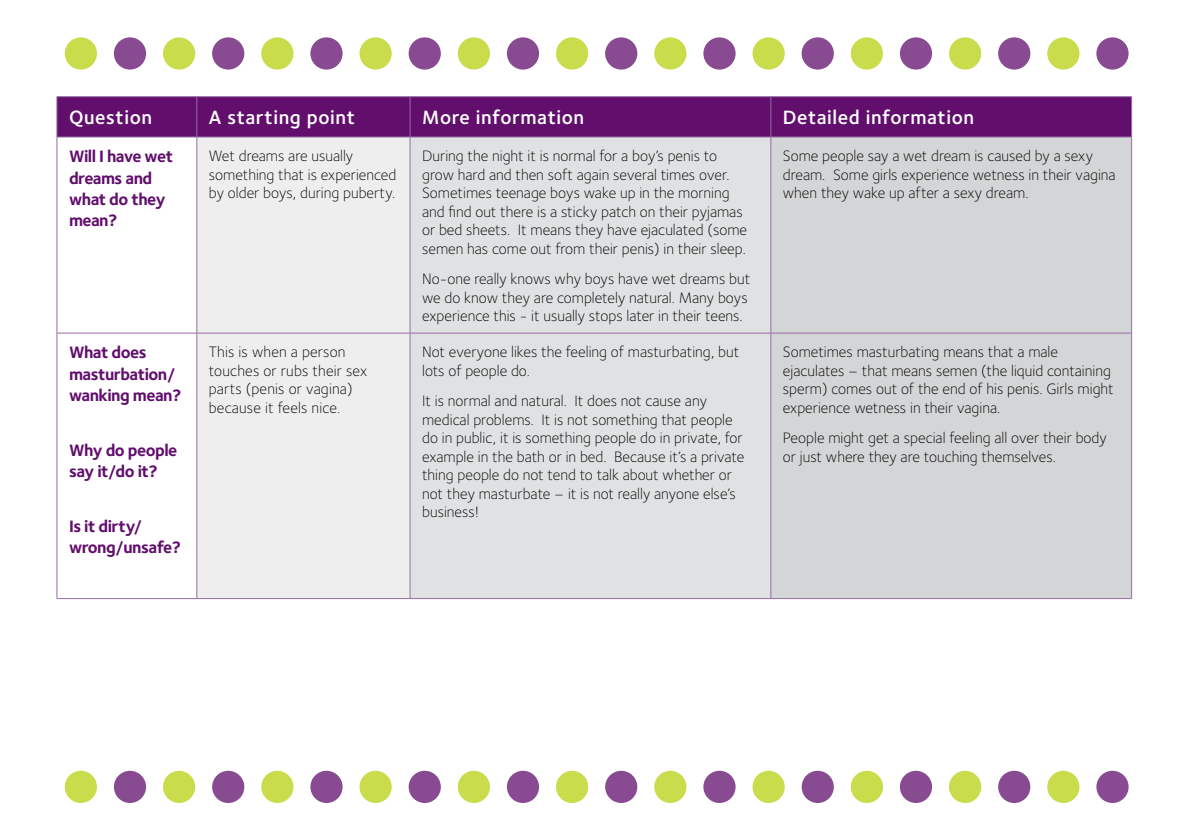
<style>
.page{position:relative;width:1191px;height:840px;background:#fff}
.page>*{position:absolute;margin:0;border:0;box-sizing:border-box;transform-origin:0 0}
.t1{font:600 19.8px "Foundry Sterling";letter-spacing:.03em;color:#fff}
.t2{font:700 17px/21.4px "Foundry Sterling";letter-spacing:-.03em;color:#610e6c}
.t3{font:300 15.6px/18.4px "Foundry Sterling";color:#000}
</style>
<div class="page">
<div style="left:65px;top:37px;width:32px;height:33px;background:#c9dc4b;border-radius:50%"></div>
<div style="left:114px;top:37px;width:32px;height:33px;background:#884a90;border-radius:50%"></div>
<div style="left:163px;top:37px;width:32px;height:33px;background:#c9dc4b;border-radius:50%"></div>
<div style="left:212px;top:37px;width:32px;height:33px;background:#884a90;border-radius:50%"></div>
<div style="left:261px;top:37px;width:32px;height:33px;background:#c9dc4b;border-radius:50%"></div>
<div style="left:310px;top:37px;width:32px;height:33px;background:#884a90;border-radius:50%"></div>
<svg style="left:359px;top:37px;width:33px;height:33px"></svg>
<svg style="left:408px;top:37px;width:33px;height:33px"></svg>
<div style="left:458px;top:37px;width:32px;height:33px;background:#c9dc4b;border-radius:50%"></div>
<div style="left:507px;top:37px;width:32px;height:33px;background:#884a90;border-radius:50%"></div>
<div style="left:556px;top:37px;width:32px;height:33px;background:#c9dc4b;border-radius:50%"></div>
<div style="left:605px;top:37px;width:32px;height:33px;background:#884a90;border-radius:50%"></div>
<div style="left:654px;top:37px;width:32px;height:33px;background:#c9dc4b;border-radius:50%"></div>
<div style="left:703px;top:37px;width:32px;height:33px;background:#884a90;border-radius:50%"></div>
<div style="left:752px;top:37px;width:32px;height:33px;background:#c9dc4b;border-radius:50%"></div>
<svg style="left:801px;top:37px;width:33px;height:33px"></svg>
<svg style="left:850px;top:37px;width:33px;height:33px"></svg>
<div style="left:900px;top:37px;width:32px;height:33px;background:#884a90;border-radius:50%"></div>
<div style="left:949px;top:37px;width:32px;height:33px;background:#c9dc4b;border-radius:50%"></div>
<div style="left:998px;top:37px;width:32px;height:33px;background:#884a90;border-radius:50%"></div>
<div style="left:1047px;top:37px;width:32px;height:33px;background:#c9dc4b;border-radius:50%"></div>
<div style="left:1096px;top:37px;width:32px;height:33px;background:#884a90;border-radius:50%"></div>
<div style="left:65px;top:770px;width:32px;height:32px;background:#c9dc4b;border-radius:50%"></div>
<div style="left:114px;top:770px;width:32px;height:32px;background:#884a90;border-radius:50%"></div>
<div style="left:163px;top:770px;width:32px;height:32px;background:#c9dc4b;border-radius:50%"></div>
<div style="left:212px;top:770px;width:32px;height:32px;background:#884a90;border-radius:50%"></div>
<div style="left:261px;top:770px;width:32px;height:32px;background:#c9dc4b;border-radius:50%"></div>
<div style="left:310px;top:770px;width:32px;height:32px;background:#884a90;border-radius:50%"></div>
<div style="left:359px;top:770px;width:33px;height:32px;background:#c9dc4b;border-radius:50%"></div>
<svg style="left:408px;top:770px;width:33px;height:32px"></svg>
<div style="left:458px;top:770px;width:32px;height:32px;background:#c9dc4b;border-radius:50%"></div>
<div style="left:507px;top:770px;width:32px;height:32px;background:#884a90;border-radius:50%"></div>
<div style="left:556px;top:770px;width:32px;height:32px;background:#c9dc4b;border-radius:50%"></div>
<div style="left:605px;top:770px;width:32px;height:32px;background:#884a90;border-radius:50%"></div>
<div style="left:654px;top:770px;width:32px;height:32px;background:#c9dc4b;border-radius:50%"></div>
<div style="left:703px;top:770px;width:32px;height:32px;background:#884a90;border-radius:50%"></div>
<div style="left:752px;top:770px;width:32px;height:32px;background:#c9dc4b;border-radius:50%"></div>
<svg style="left:801px;top:770px;width:33px;height:32px"></svg>
<svg style="left:850px;top:770px;width:33px;height:32px"></svg>
<div style="left:900px;top:770px;width:32px;height:32px;background:#884a90;border-radius:50%"></div>
<div style="left:949px;top:770px;width:32px;height:32px;background:#c9dc4b;border-radius:50%"></div>
<div style="left:998px;top:770px;width:32px;height:32px;background:#884a90;border-radius:50%"></div>
<div style="left:1047px;top:770px;width:32px;height:32px;background:#c9dc4b;border-radius:50%"></div>
<div style="left:1096px;top:770px;width:32px;height:32px;background:#884a90;border-radius:50%"></div>
<div style="left:58px;top:97px;width:1073px;height:40px;background:#610e6c"></div>
<div style="left:197px;top:138px;width:213px;height:460px;background:#eeeeef"></div>
<div style="left:411px;top:138px;width:359px;height:460px;background:#e0e1e2"></div>
<div style="left:771px;top:138px;width:360px;height:460px;background:#d4d5d6"></div>
<hr style="left:57px;top:137px;width:1px;height:196px;background:#976da4">
<hr style="left:196px;top:137px;width:1px;height:196px;background:#976da4">
<hr style="left:410px;top:137px;width:1px;height:196px;background:#976da4">
<hr style="left:770px;top:137px;width:1px;height:196px;background:#976da4">
<hr style="left:1131px;top:137px;width:1px;height:196px;background:#976da4">
<hr style="left:57px;top:332px;width:140px;height:1px;background:#976da4">
<hr style="left:57px;top:333px;width:1px;height:265px;background:#976da4">
<hr style="left:197px;top:332px;width:213px;height:1px;background:#976da4">
<hr style="left:196px;top:333px;width:1px;height:265px;background:#976da4">
<hr style="left:410px;top:332px;width:361px;height:1px;background:#976da4">
<hr style="left:410px;top:333px;width:1px;height:265px;background:#976da4">
<hr style="left:771px;top:332px;width:360px;height:1px;background:#976da4">
<hr style="left:770px;top:333px;width:1px;height:265px;background:#976da4">
<hr style="left:1131px;top:333px;width:1px;height:265px;background:#976da4">
<hr style="left:57px;top:598px;width:140px;height:1px;background:#976da4">
<hr style="left:197px;top:598px;width:213px;height:1px;background:#976da4">
<hr style="left:410px;top:598px;width:361px;height:1px;background:#976da4">
<hr style="left:771px;top:598px;width:360px;height:1px;background:#976da4">
<hr style="left:57px;top:96px;width:140px;height:1px;background:#976da4">
<hr style="left:57px;top:97px;width:1px;height:40px;background:#976da4">
<hr style="left:197px;top:96px;width:213px;height:1px;background:#976da4">
<hr style="left:196px;top:97px;width:1px;height:40px;background:#976da4">
<hr style="left:410px;top:96px;width:361px;height:1px;background:#976da4">
<hr style="left:410px;top:97px;width:1px;height:40px;background:#976da4">
<hr style="left:771px;top:96px;width:360px;height:1px;background:#976da4">
<hr style="left:770px;top:97px;width:1px;height:40px;background:#976da4">
<hr style="left:1131px;top:97px;width:1px;height:40px;background:#976da4">
<hr style="left:57px;top:137px;width:140px;height:1px;background:#976da4">
<hr style="left:197px;top:137px;width:213px;height:1px;background:#976da4">
<hr style="left:410px;top:137px;width:361px;height:1px;background:#976da4">
<hr style="left:771px;top:137px;width:360px;height:1px;background:#976da4">
<p class="t1" style="left:69px;top:104px;width:85px">Question</p>
<p class="t1" style="left:209px;top:104px;width:148px">A starting point</p>
<p class="t1" style="left:422px;top:104px;width:164px">More information</p>
<p class="t1" style="left:783px;top:104px;width:193px">Detailed information</p>
<p class="t2" style="left:69px;top:145px;width:106px">Will I have wet dreams and what do they mean?</p>
<p class="t3" style="left:209px;top:146px;width:189px">Wet dreams are usually something that is experienced by older boys, during puberty.</p>
<p class="t3" style="left:422px;top:146px;width:326px">During the night it is normal for a boy’s penis to grow hard and then soft again several times over.<br>Sometimes teenage boys wake up in the morning and find out there is a sticky patch on their pyjamas or bed sheets. It means they have ejaculated (some semen has come out from their penis) in their sleep.</p>
<p class="t3" style="left:422px;top:269px;width:330px">No-one really knows why boys have wet dreams but we do know they are completely natural. Many boys experience this - it usually stops later in their teens.</p>
<p class="t3" style="left:783px;top:146px;width:334px">Some people say a wet dream is caused by a sexy dream. Some girls experience wetness in their vagina when they wake up after a sexy dream.</p>
<p class="t2" style="left:69px;top:341px;width:114px">What does masturbation/ wanking mean?</p>
<p class="t2" style="left:69px;top:438px;width:110px">Why do people say it/do it?</p>
<p class="t2" style="left:69px;top:514px;width:113px">Is it dirty/ wrong/unsafe?</p>
<p class="t3" style="left:209px;top:342px;width:160px">This is when a person touches or rubs their sex parts (penis or vagina) because it feels nice.</p>
<p class="t3" style="left:422px;top:342px;width:319px">Not everyone likes the feeling of masturbating, but lots of people do.</p>
<p class="t3" style="left:422px;top:391px;width:324px">It is normal and natural. It does not cause any medical problems. It is not something that people do in public, it is something people do in private, for example in the bath or in bed. Because it’s a private thing people do not tend to talk about whether or not they masturbate – it is not really anyone else’s business!</p>
<p class="t3" style="left:783px;top:342px;width:332px">Sometimes masturbating means that a male ejaculates – that means semen (the liquid containing sperm) comes out of the end of his penis. Girls might experience wetness in their vagina.</p>
<p class="t3" style="left:783px;top:428px;width:325px">People might get a special feeling all over their body or just where they are touching themselves.</p>
</div>
